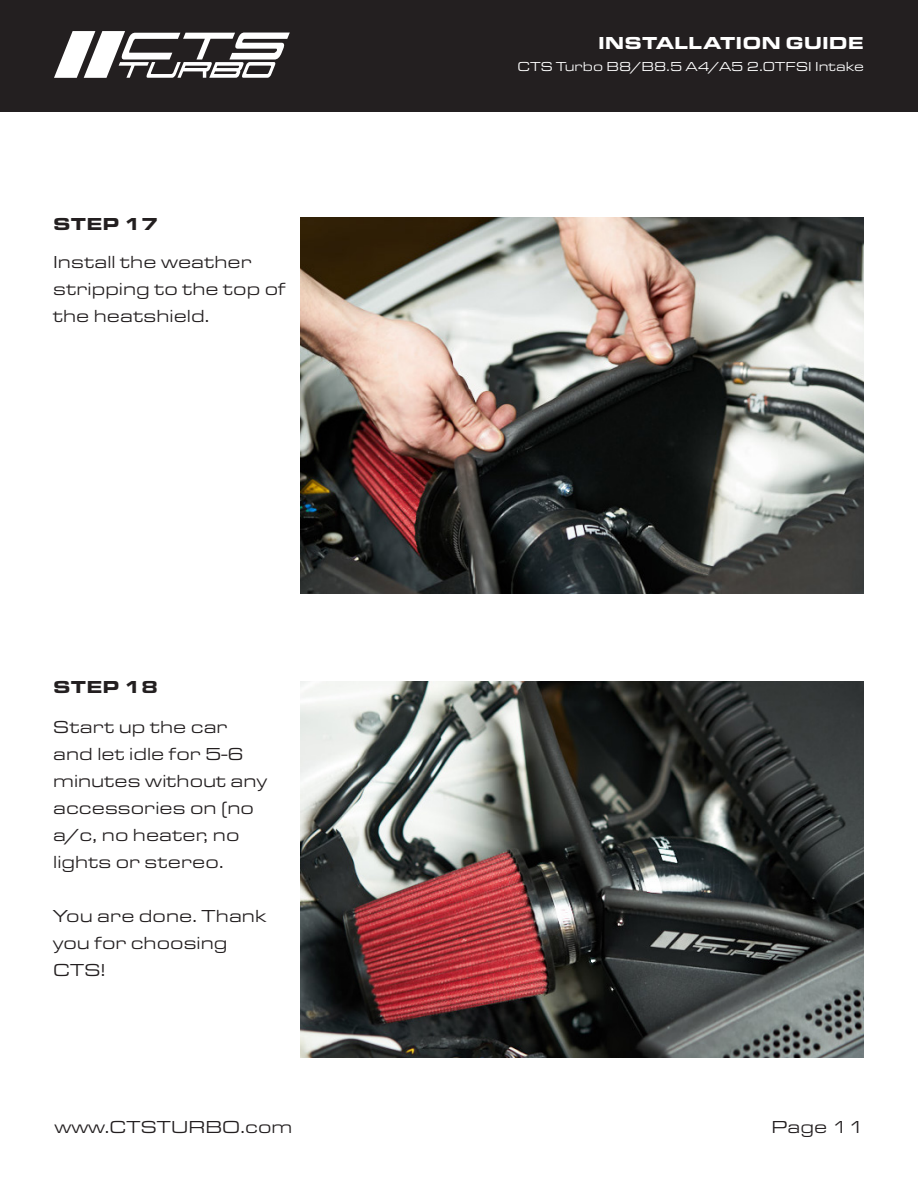
<style>
.page{position:relative;width:918px;height:1188px;background:#fff}
.page>*{position:absolute;margin:0;border:0;box-sizing:border-box;transform-origin:0 0}
.t1{font:18px/27px "Eurostile Ext";color:#231f20}
.t2{font:900 18px "Eurostile Ext";color:#fff}
.t3{font:900 18px "Eurostile Ext";letter-spacing:.005em;color:#231f20}
.t4{font:13.5px "Eurostile Ext";color:#fff}
</style>
<div class="page">
<div style="left:1px;top:0;width:917px;height:112px;background:#231f20"></div>
<svg style="left:54px;top:31px;width:236px;height:47px"></svg>
<img style="left:301px;top:218px;width:563px;height:376px">
<img style="left:301px;top:681px;width:563px;height:376px">
<p class="t2" style="left:598px;top:29px;width:267px">INSTALLATION GUIDE</p>
<p class="t3" style="left:53px;top:210px;width:107px">STEP 17</p>
<p class="t1" style="left:53px;top:248px;width:234px">Install the weather stripping to the top of the heatshield.</p>
<p class="t3" style="left:53px;top:674px;width:107px">STEP 18</p>
<p class="t1" style="left:53px;top:713px;width:215px">Start up the car and let idle for 5-6 minutes without any accessories on (no a/c, no heater, no lights or stereo.</p>
<p class="t1" style="left:53px;top:902px;width:215px">You are done. Thank you for choosing<br>CTS!</p>
<p class="t4" style="left:517px;top:58px;width:348px">CTS Turbo B8/B8.5 A4/A5 2.0TFSI Intake</p>
<p class="t1" style="left:54px;top:1113px;width:240px">www.CTSTURBO.com</p>
<p class="t1" style="left:771px;top:1113px;width:94px">Page 11</p>
</div>
